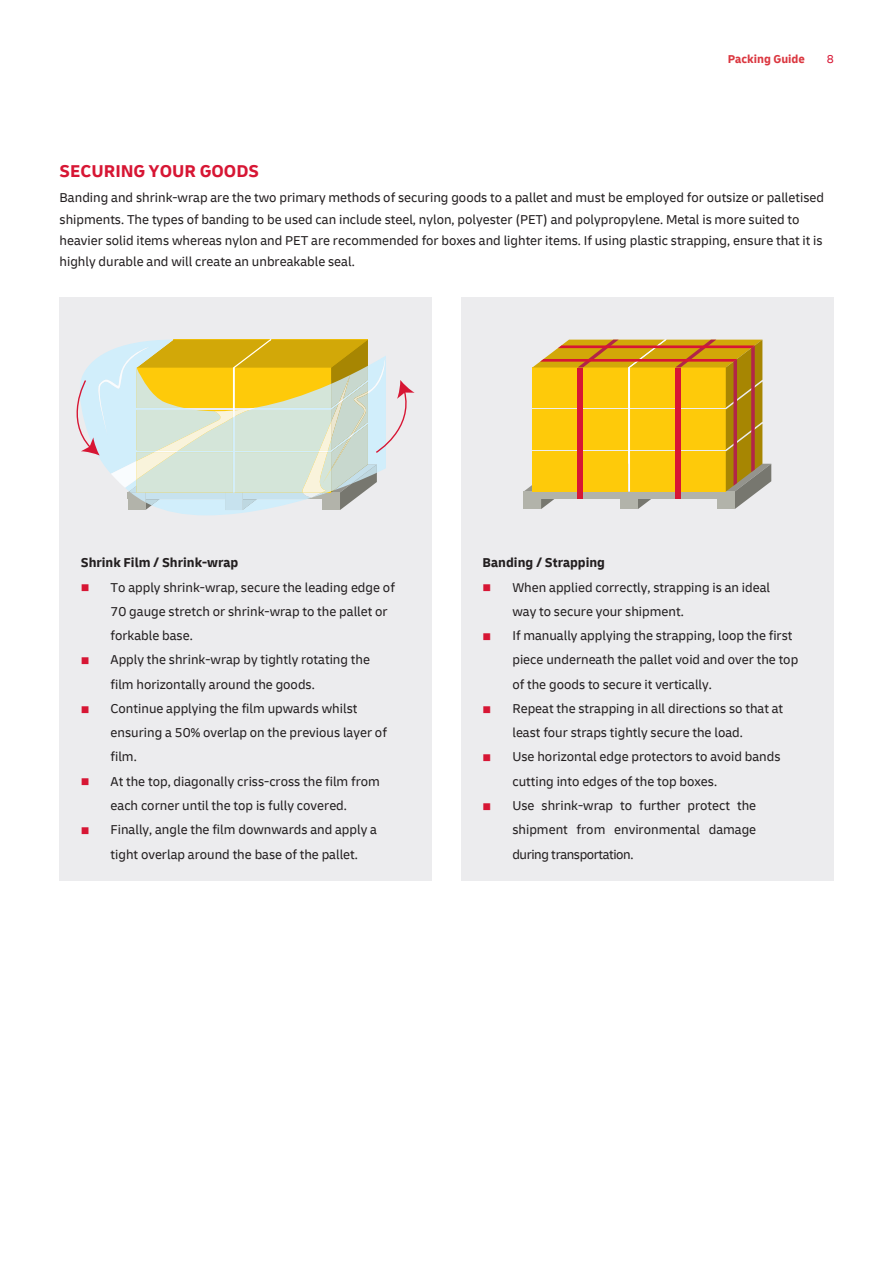
<style>
.page{position:relative;width:893px;height:1263px;background:#fff}
.page>*{position:absolute;margin:0;border:0;box-sizing:border-box;transform-origin:0 0}
.t1{font:700 18px "Delivery";color:#d71634}
.t2{font:13.5px/24.3px "Delivery";color:#231f20}
.t3{font:700 13.5px "Delivery";color:#231f20}
.t4{font:700 12px "Delivery";color:#db3740}
.t5{font:12px "Delivery";color:#d71634}
.s1{color:#d71634}
</style>
<div class="page">
<div style="left:60px;top:297px;width:372px;height:583px;background:#ececee"></div>
<div style="left:461px;top:297px;width:372px;height:583px;background:#ececee"></div>
<svg style="left:76px;top:340px;width:339px;height:175px"></svg>
<svg style="left:523px;top:340px;width:248px;height:169px;background:#e5b336"></svg>
<p class="t4" style="left:728px;top:51px;width:79px">Packing Guide</p>
<p class="t5" style="left:827px;top:51px;width:9px">8</p>
<p class="t1" style="left:60px;top:160px;width:201px">SECURING YOUR GOODS</p>
<p class="t2" style="left:60px;top:187px;width:766px;line-height:21.3px">Banding and shrink-wrap are the two primary methods of securing goods to a pallet and must be employed for outsize or palletised shipments. The types of banding to be used can include steel, nylon, polyester (PET) and polypropylene. Metal is more suited to heavier solid items whereas nylon and PET are recommended for boxes and lighter items. If using plastic strapping, ensure that it is</p>
<p class="t2" style="left:60px;top:249px;width:297px">highly durable and will create an unbreakable seal.</p>
<p class="t3" style="left:81px;top:555px;width:159px">Shrink Film / Shrink-wrap</p>
<p class="t2" style="left:111px;top:575px;width:286px;text-indent:-30px"><span class="s1">■</span> To apply shrink-wrap, secure the leading edge of<br>70 gauge stretch or shrink-wrap to the pallet or forkable base.</p>
<p class="t2" style="left:111px;top:648px;width:261px;text-indent:-30px"><span class="s1">■</span> Apply the shrink-wrap by tightly rotating the film horizontally around the goods.</p>
<p class="t2" style="left:111px;top:696px;width:278px;text-indent:-30px"><span class="s1">■</span> Continue applying the film upwards whilst ensuring a 50% overlap on the previous layer of film.</p>
<p class="t2" style="left:81px;top:769px;width:301px;text-align:center"><span class="s1">■</span> At the top, diagonally criss-cross the film from each corner until the top is fully covered.</p>
<p class="t2" style="left:111px;top:817px;width:268px;text-indent:-30px"><span class="s1">■</span> Finally, angle the film downwards and apply a tight overlap around the base of the pallet.</p>
<p class="t3" style="left:483px;top:555px;width:124px">Banding / Strapping</p>
<p class="t2" style="left:512px;top:575px;width:259px;text-indent:-30px"><span class="s1">■</span> When applied correctly, strapping is an ideal way to secure your shipment.</p>
<p class="t2" style="left:512px;top:623px;width:287px;text-indent:-30px"><span class="s1">■</span> If manually applying the strapping, loop the first piece underneath the pallet void and over the top of the goods to secure it vertically.</p>
<p class="t2" style="left:512px;top:696px;width:272px;text-indent:-30px"><span class="s1">■</span> Repeat the strapping in all directions so that at least four straps tightly secure the load.</p>
<p class="t2" style="left:512px;top:745px;width:270px;text-indent:-30px"><span class="s1">■</span> Use horizontal edge protectors to avoid bands cutting into edges of the top boxes.</p>
<p class="t2" style="left:512px;top:793px;width:245px;text-align:justify;text-indent:-30px"><span class="s1">■</span> Use shrink-wrap to further protect the shipment from environmental damage during transportation.</p>
</div>
